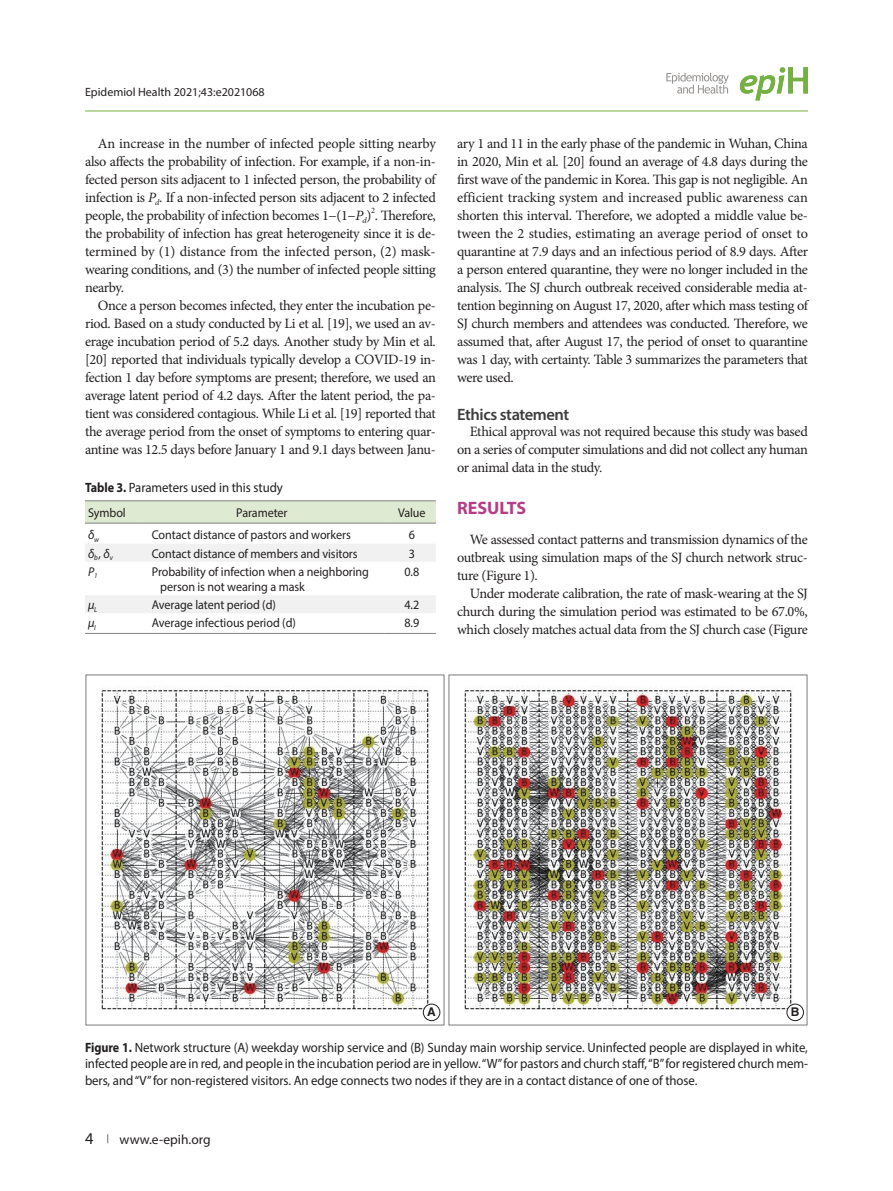
<style>
.page{position:relative;width:893px;height:1191px;background:#fff}
.page>*{position:absolute;margin:0;border:0;box-sizing:border-box;transform-origin:0 0}
.대제목{font:700 18px "Myriad Pro";color:#b53c86}
.중제목{font:600 16.5px "Myriad Pro";letter-spacing:-.025em;color:#3e3e3f}
.t1{font:16.5px "Myriad Pro";color:#231f20}
.본문{font:14.25px/18px "Minion Pro";letter-spacing:-.03em;color:#231f20;text-align:justify}
.표_그림_제목{font:13.5px/16.2px "Myriad Pro";letter-spacing:-.005em;color:#231f20;text-align:justify;scale:.95 1}
.표_그림_제목-2{font:13.5px "Myriad Pro";letter-spacing:-.005em;color:#231f20}
.표본문{font:12.75px/15.3px "Myriad Pro";letter-spacing:-.005em;color:#231f20;scale:.95 1}
.표본문-2{font:italic 12.75px "Myriad Pro";color:#231f20;scale:.95 1}
.t2{font:12px "Myriad Pro";color:#231f20}
.t3{font:700 12px "Helvetica LT Std";color:#231f20}
.t4{font:9px "Myriad Pro";color:#231f20}
.본문-2{font:8.25px "Minion Pro";color:#231f20}
.s1{font-style:italic}
.s2{font-weight:700}
</style>
<div class="page">
<svg style="left:666px;top:73px;width:63px;height:21px"></svg>
<hr style="left:85px;top:111px;width:723px;height:1px;background:#75b042">
<svg style="left:740px;top:67px;width:68px;height:33px"></svg>
<svg style="left:85px;top:501px;width:351px;height:22px"></svg>
<svg style="left:85px;top:544px;width:351px;height:69px"></svg>
<hr style="left:85px;top:500px;width:51px;height:1px;background:#808285">
<hr style="left:136px;top:500px;width:249px;height:1px;background:#808285">
<hr style="left:385px;top:500px;width:51px;height:1px;background:#808285">
<hr style="left:85px;top:523px;width:51px;height:1px;background:#808285">
<hr style="left:136px;top:523px;width:249px;height:1px;background:#808285">
<hr style="left:385px;top:523px;width:51px;height:1px;background:#808285">
<hr style="left:85px;top:633px;width:51px;height:1px;background:#808285">
<hr style="left:136px;top:633px;width:249px;height:1px;background:#808285">
<hr style="left:385px;top:633px;width:51px;height:1px;background:#808285">
<img style="left:85px;top:674px;width:359px;height:351px">
<div style="left:423px;top:1004px;width:17px;height:16px;background:#fff;border-radius:50%"></div>
<div style="left:423px;top:1003px;width:17px;height:17px;border:1px solid #231f20;border-radius:50%"></div>
<img style="left:449px;top:674px;width:359px;height:351px">
<div style="left:787px;top:1004px;width:16px;height:16px;background:#fff;border-radius:50%"></div>
<div style="left:787px;top:1003px;width:17px;height:17px;border:1px solid #231f20;border-radius:50%"></div>
<p class="t2" style="left:85px;top:84px;width:181px">Epidemiol Health 2021;43:e2021068</p>
<p class="본문" style="left:85px;top:134px;width:352px;text-indent:13px">An increase in the number of infected people sitting nearby also affects the probability of infection. For example, if a non-in&shy;fected person sits adjacent to 1 infected person, the probability of infection is <span class="s1">P</span><sub>d</sub>. If a non-infected person sits adjacent to 2 infected people, the probability of infection becomes 1−(1−<span class="s1">P</span><sub>d</sub>) . Therefore,</p>
<p class="본문-2" style="left:371px;top:205px;width:5px">2</p>
<p class="본문" style="left:85px;top:224px;width:352px">the probability of infection has great heterogeneity since it is de&shy;termined by (1) distance from the infected person, (2) mask&shy;wearing conditions, and (3) the number of infected people sitting nearby.</p>
<p class="본문" style="left:85px;top:296px;width:352px;text-indent:13px">Once a person becomes infected, they enter the incubation pe&shy;riod. Based on a study conducted by Li et al. [19], we used an av&shy;erage incubation period of 5.2 days. Another study by Min et al. [20] reported that individuals typically develop a COVID-19 in&shy;fection 1 day before symptoms are present; therefore, we used an average latent period of 4.2 days. After the latent period, the pa&shy;tient was considered contagious. While Li et al. [19] reported that the average period from the onset of symptoms to entering quar&shy;antine was 12.5 days before January 1 and 9.1 days between Janu-</p>
<p class="표_그림_제목" style="left:85px;top:479px;width:210px"><span class="s2">Table 3.</span> Parameters used in this study</p>
<p class="표본문" style="left:88px;top:504px;width:41px">Symbol</p>
<p class="표본문" style="left:236px;top:504px;width:56px">Parameter</p>
<p class="표본문" style="left:398px;top:504px;width:31px">Value</p>
<p class="표본문-2" style="left:88px;top:527px;width:13px">δ<sub>w</sub></p>
<p class="표본문" style="left:152px;top:527px;width:211px">Contact distance of pastors and workers</p>
<p class="표본문" style="left:409px;top:527px;width:8px">6</p>
<p class="표본문-2" style="left:88px;top:545px;width:28px">δ<sub>b</sub>, δ<sub>v</sub></p>
<p class="표본문" style="left:152px;top:545px;width:218px">Contact distance of members and visitors</p>
<p class="표본문" style="left:409px;top:545px;width:8px">3</p>
<p class="표본문-2" style="left:88px;top:563px;width:12px">P<sub>1</sub></p>
<p class="표본문" style="left:160px;top:563px;width:221px;text-indent:-9px">Probability of infection when a neighboring person is not wearing a mask</p>
<p class="표본문" style="left:404px;top:563px;width:17px">0.8</p>
<p class="표본문-2" style="left:88px;top:597px;width:11px">μ<sub>L</sub></p>
<p class="표본문" style="left:152px;top:597px;width:132px">Average latent period (d)</p>
<p class="표본문" style="left:404px;top:597px;width:17px">4.2</p>
<p class="표본문-2" style="left:88px;top:615px;width:10px">μ<sub>I</sub></p>
<p class="표본문" style="left:152px;top:615px;width:153px">Average infectious period (d)</p>
<p class="표본문" style="left:404px;top:615px;width:17px">8.9</p>
<p class="본문" style="left:457px;top:134px;width:352px">ary 1 and 11 in the early phase of the pandemic in Wuhan, China in 2020, Min et al. [20] found an average of 4.8 days during the first wave of the pandemic in Korea. This gap is not negligible. An efficient tracking system and increased public awareness can shorten this interval. Therefore, we adopted a middle value be&shy;tween the 2 studies, estimating an average period of onset to quarantine at 7.9 days and an infectious period of 8.9 days. After a person entered quarantine, they were no longer included in the analysis. The SJ church outbreak received considerable media at&shy;tention beginning on August 17, 2020, after which mass testing of SJ church members and attendees was conducted. Therefore, we assumed that, after August 17, the period of onset to quarantine was 1 day, with certainty. Table 3 summarizes the parameters that were used.</p>
<p class="중제목" style="left:457px;top:404px;width:114px">Ethics statement</p>
<p class="본문" style="left:457px;top:422px;width:352px;text-indent:13px">Ethical approval was not required because this study was based on a series of computer simulations and did not collect any human or animal data in the study.</p>
<p class="대제목" style="left:457px;top:496px;width:71px">RESULTS</p>
<p class="본문" style="left:457px;top:530px;width:352px;text-indent:13px">We assessed contact patterns and transmission dynamics of the outbreak using simulation maps of the SJ church network struc&shy;ture (Figure 1).</p>
<p class="본문" style="left:457px;top:584px;width:352px;text-indent:13px">Under moderate calibration, the rate of mask-wearing at the SJ church during the simulation period was estimated to be 67.0%, which closely matches actual data from the SJ church case (Figure</p>
<p class="t3" style="left:427px;top:1004px;width:10px">A</p>
<p class="t3" style="left:791px;top:1004px;width:10px">B</p>
<p class="표_그림_제목" style="left:85px;top:1039px;width:762px"><span class="s2">Figure 1.</span> Network structure (A) weekday worship service and (B) Sunday main worship service. Uninfected people are displayed in white, infected people are in red, and people in the incubation period are in yellow. “W” for pastors and church staff, “B” for registered church mem&shy;bers, and “V” for non-registered visitors. An edge connects two nodes if they are in a contact distance of one of those.</p>
<p class="t1" style="left:85px;top:1128px;width:10px">4</p>
<p class="표_그림_제목-2" style="left:120px;top:1130px;width:93px">www.e-epih.org</p>
<p class="t4" style="left:107px;top:1132px;width:4px">|</p>
</div>
